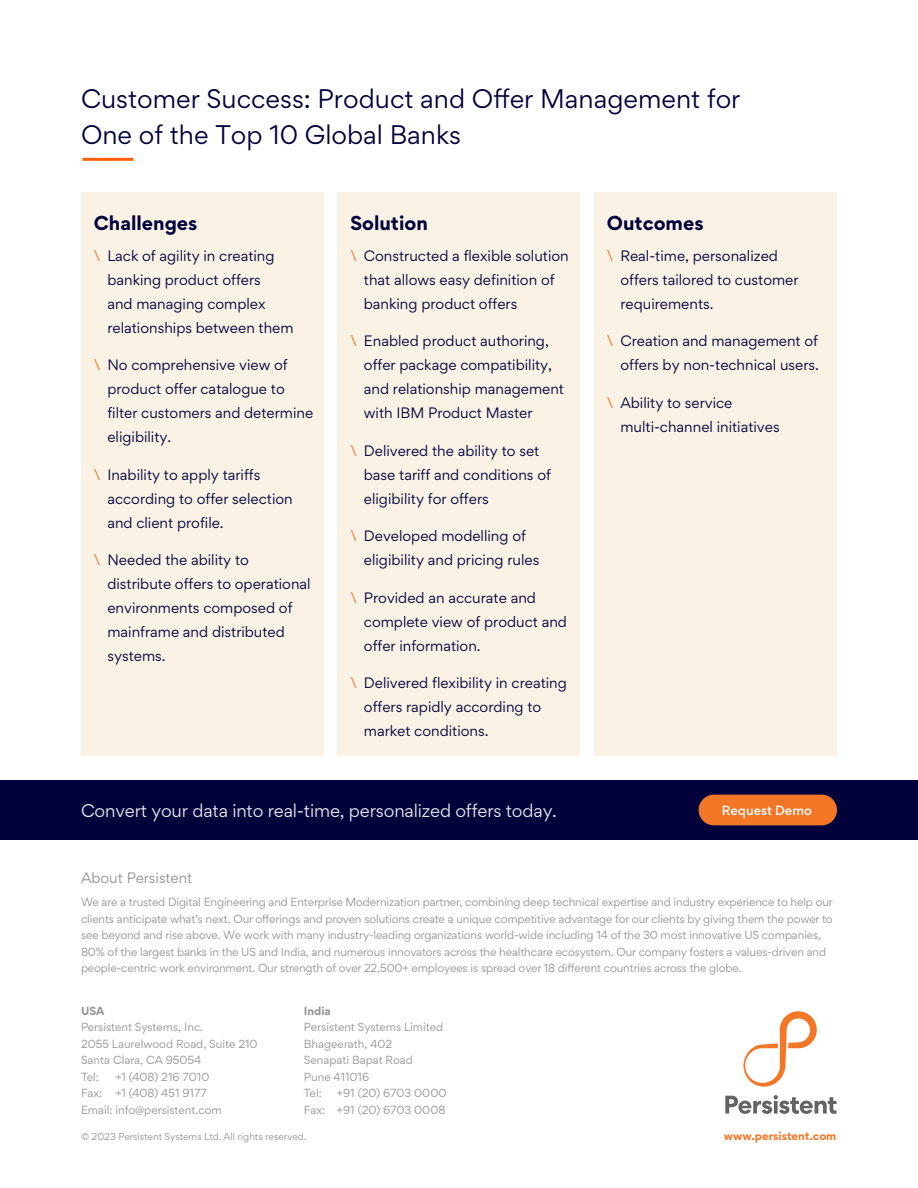
<style>
.page{position:relative;width:918px;height:1188px;background:#fff}
.page>*{position:absolute;margin:0;border:0;box-sizing:border-box;transform-origin:0 0}
.t1{font:24px/36px "Gordita";color:#00003b}
.Body_Copy{font:700 18px "Gordita";color:#00003b}
.t2{font:16.5px "Gordita";letter-spacing:-.01em;color:#e6e7e9}
.Body_Copy-2{font:13.5px/24px "Gordita";color:#00003b}
.t3{font:13.5px "Gordita";color:#939598}
.t4{font:500 12px "Gordita";color:#fff}
.t5{font:10.5px/16.5px "Gordita";letter-spacing:-.01em;color:#939598}
.t6{font:700 10.5px "Gordita";color:#f47728}
.t7{font:700 10.5px "Gordita";color:#939598}
.t8{font:9px "Gordita";color:#939598}
.s1{color:#f47728}
</style>
<div class="page">
<hr style="left:84px;top:158px;width:48px;height:3px;background:#fd5f07">
<div style="left:81px;top:192px;width:243px;height:564px;background:#f9f2e5"></div>
<div style="left:338px;top:192px;width:242px;height:564px;background:#f9f2e5"></div>
<div style="left:594px;top:192px;width:243px;height:564px;background:#f9f2e5"></div>
<div style="left:0;top:780px;width:918px;height:60px;background:#00003b"></div>
<div style="left:699px;top:795px;width:138px;height:30px;background:#f47728;border-radius:15px"></div>
<svg style="left:744px;top:1011px;width:73px;height:76px"></svg>
<svg style="left:725px;top:1095px;width:112px;height:19px"></svg>
<h2 class="t1" style="left:81px;top:80px;width:661px">Customer Success: Product and Offer Management for<br>One of the Top 10 Global Banks</h2>
<p class="Body_Copy" style="left:94px;top:209px;width:105px">Challenges</p>
<p class="Body_Copy-2" style="left:107px;top:243px;width:188px;text-indent:-14px"><span class="s1">\</span> Lack of agility in creating banking product offers<br>and managing complex relationships between them</p>
<p class="Body_Copy-2" style="left:107px;top:353px;width:207px;text-indent:-14px"><span class="s1">\</span> No comprehensive view of product offer catalogue to filter customers and determine eligibility.</p>
<p class="Body_Copy-2" style="left:107px;top:462px;width:187px;text-indent:-14px"><span class="s1">\</span> Inability to apply tariffs according to offer selection and client profile.</p>
<p class="Body_Copy-2" style="left:107px;top:548px;width:205px;text-indent:-14px"><span class="s1">\</span> Needed the ability to distribute offers to operational environments composed of mainframe and distributed systems.</p>
<p class="Body_Copy" style="left:350px;top:209px;width:79px">Solution</p>
<p class="Body_Copy-2" style="left:364px;top:243px;width:206px;text-indent:-14px"><span class="s1">\</span> Constructed a flexible solution that allows easy definition of banking product offers</p>
<p class="Body_Copy-2" style="left:364px;top:329px;width:202px;text-indent:-14px"><span class="s1">\</span> Enabled product authoring, offer package compatibility, and relationship management with IBM Product Master</p>
<p class="Body_Copy-2" style="left:364px;top:438px;width:189px;text-indent:-14px"><span class="s1">\</span> Delivered the ability to set base tariff and conditions of eligibility for offers</p>
<p class="Body_Copy-2" style="left:364px;top:524px;width:177px;text-indent:-14px"><span class="s1">\</span> Developed modelling of eligibility and pricing rules</p>
<p class="Body_Copy-2" style="left:364px;top:585px;width:205px;text-indent:-14px"><span class="s1">\</span> Provided an accurate and complete view of product and offer information.</p>
<p class="Body_Copy-2" style="left:364px;top:671px;width:204px;text-indent:-14px"><span class="s1">\</span> Delivered flexibility in creating offers rapidly according to market conditions.</p>
<p class="Body_Copy" style="left:607px;top:209px;width:98px">Outcomes</p>
<p class="Body_Copy-2" style="left:620px;top:243px;width:180px;text-indent:-13px"><span class="s1">\</span> Real-time, personalized offers tailored to customer requirements.</p>
<p class="Body_Copy-2" style="left:607px;top:329px;width:214px;text-align:right"><span class="s1">\</span> Creation and management of offers by non-technical users.</p>
<p class="Body_Copy-2" style="left:620px;top:390px;width:161px;text-indent:-14px"><span class="s1">\</span> Ability to service multi-channel initiatives</p>
<p class="t2" style="left:81px;top:798px;width:477px">Convert your data into real-time, personalized offers today.</p>
<p class="t4" style="left:722px;top:801px;width:91px">Request Demo</p>
<p class="t3" style="left:81px;top:868px;width:113px">About Persistent</p>
<p class="t5" style="left:81px;top:894px;width:753px">We are a trusted Digital Engineering and Enterprise Modernization partner, combining deep technical expertise and industry experience to help our clients anticipate what’s next. Our offerings and proven solutions create a unique competitive advantage for our clients by giving them the power to see beyond and rise above. We work with many industry-leading organizations world-wide including 14 of the 30 most innovative US companies, 80% of the largest banks in the US and India, and numerous innovators across the healthcare ecosystem. Our company fosters a values-driven and people-centric work environment. Our strength of over 22,500+ employees is spread over 18 different countries across the globe.</p>
<p class="t7" style="left:304px;top:1002px;width:28px">India</p>
<p class="t5" style="left:304px;top:1019px;width:141px">Persistent Systems Limited</p>
<p class="t5" style="left:304px;top:1035px;width:90px">Bhageerath, 402</p>
<p class="t5" style="left:304px;top:1052px;width:110px">Senapati Bapat Road</p>
<p class="t5" style="left:304px;top:1068px;width:67px">Pune 411016</p>
<p class="t5" style="left:304px;top:1085px;width:19px">Tel:</p>
<p class="t5" style="left:337px;top:1085px;width:111px">+91 (20) 6703 0000</p>
<p class="t5" style="left:304px;top:1101px;width:143px">Fax: +91 (20) 6703 0008</p>
<p class="t7" style="left:81px;top:1002px;width:25px">USA</p>
<p class="t5" style="left:81px;top:1019px;width:124px">Persistent Systems, Inc.</p>
<p class="t5" style="left:81px;top:1035px;width:178px">2055 Laurelwood Road, Suite 210</p>
<p class="t5" style="left:81px;top:1052px;width:122px">Santa Clara, CA 95054</p>
<p class="t5" style="left:81px;top:1068px;width:19px">Tel:</p>
<p class="t5" style="left:116px;top:1068px;width:95px">+1 (408) 216 7010</p>
<p class="t5" style="left:81px;top:1085px;width:127px">Fax: +1 (408) 451 9177</p>
<p class="t5" style="left:81px;top:1101px;width:142px">Email: info@persistent.com</p>
<p class="t8" style="left:81px;top:1130px;width:227px">© 2023 Persistent Systems Ltd. All rights reserved.</p>
<p class="t6" style="left:724px;top:1127px;width:114px">www.persistent.com</p>
</div>
